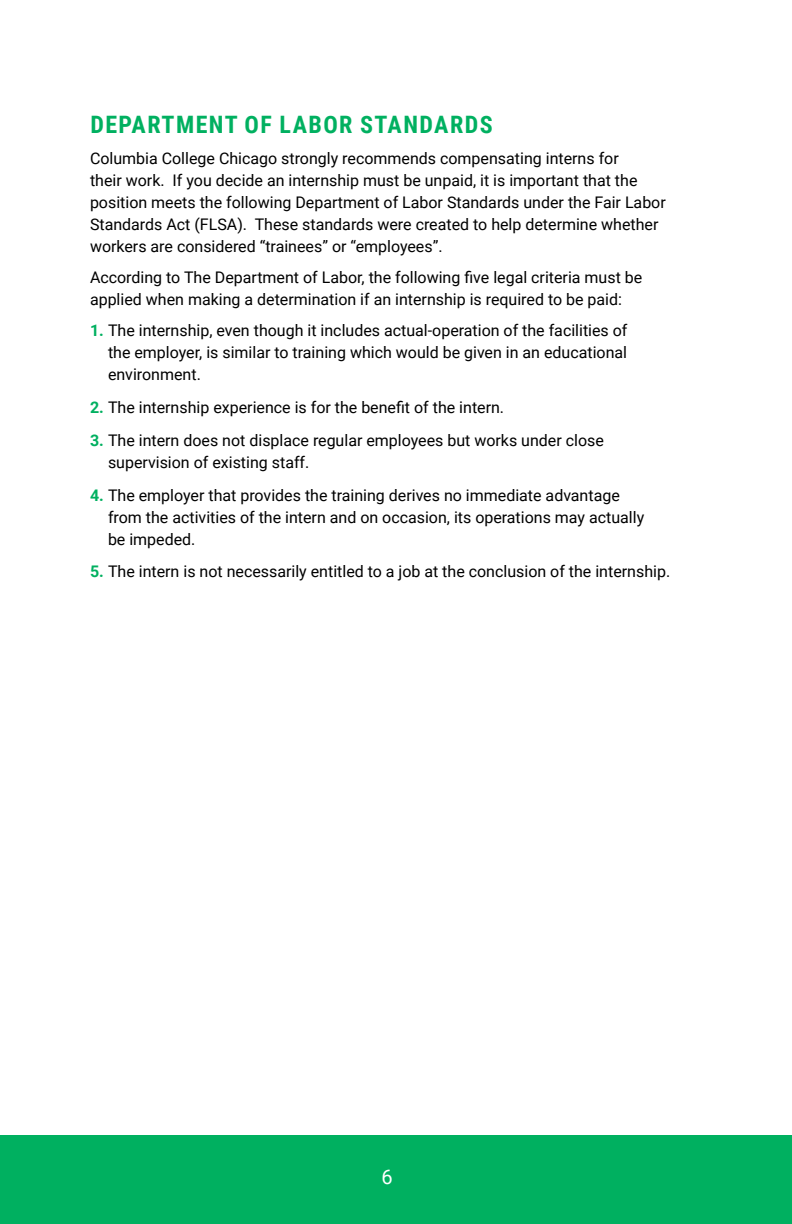
<style>
.page{position:relative;width:792px;height:1224px;background:#fff}
.page>*{position:absolute;margin:0;border:0;box-sizing:border-box;transform-origin:0 0}
.t1{font:700 24px "Roboto Condensed";letter-spacing:.06em;color:#00b060}
.t2{font:20px "Roboto";color:#fff}
.t3{font:16px/22px "Roboto";color:#000}
.s1{font-weight:700;color:#00b060}
</style>
<div class="page">
<div style="left:0;top:1135px;width:792px;height:89px;background:#00b060"></div>
<h1 class="t1" style="left:90px;top:108px;width:404px">DEPARTMENT OF LABOR STANDARDS</h1>
<p class="t3" style="left:90px;top:147px;width:577px">Columbia College Chicago strongly recommends compensating interns for<br>their work. If you decide an internship must be unpaid, it is important that the position meets the following Department of Labor Standards under the Fair Labor Standards Act (FLSA). These standards were created to help determine whether workers are considered “trainees” or “employees”.</p>
<p class="t3" style="left:90px;top:266px;width:554px">According to The Department of Labor, the following five legal criteria must be applied when making a determination if an internship is required to be paid:</p>
<p class="t3" style="left:108px;top:319px;width:521px;text-align:justify;text-indent:-18px"><span class="s1">1.</span> The internship, even though it includes actual-operation of the facilities of the employer, is similar to training which would be given in an educational environment.</p>
<p class="t3" style="left:90px;top:396px;width:416px"><span class="s1">2.</span> The internship experience is for the benefit of the intern.</p>
<p class="t3" style="left:108px;top:428px;width:497px;text-indent:-18px"><span class="s1">3.</span> The intern does not displace regular employees but works under close supervision of existing staff.</p>
<p class="t3" style="left:108px;top:483px;width:538px;text-indent:-18px"><span class="s1">4.</span> The employer that provides the training derives no immediate advantage from the activities of the intern and on occasion, its operations may actually be impeded.</p>
<p class="t3" style="left:90px;top:560px;width:582px"><span class="s1">5.</span> The intern is not necessarily entitled to a job at the conclusion of the internship.</p>
<p class="t2" style="left:381px;top:1163px;width:13px">6</p>
</div>
